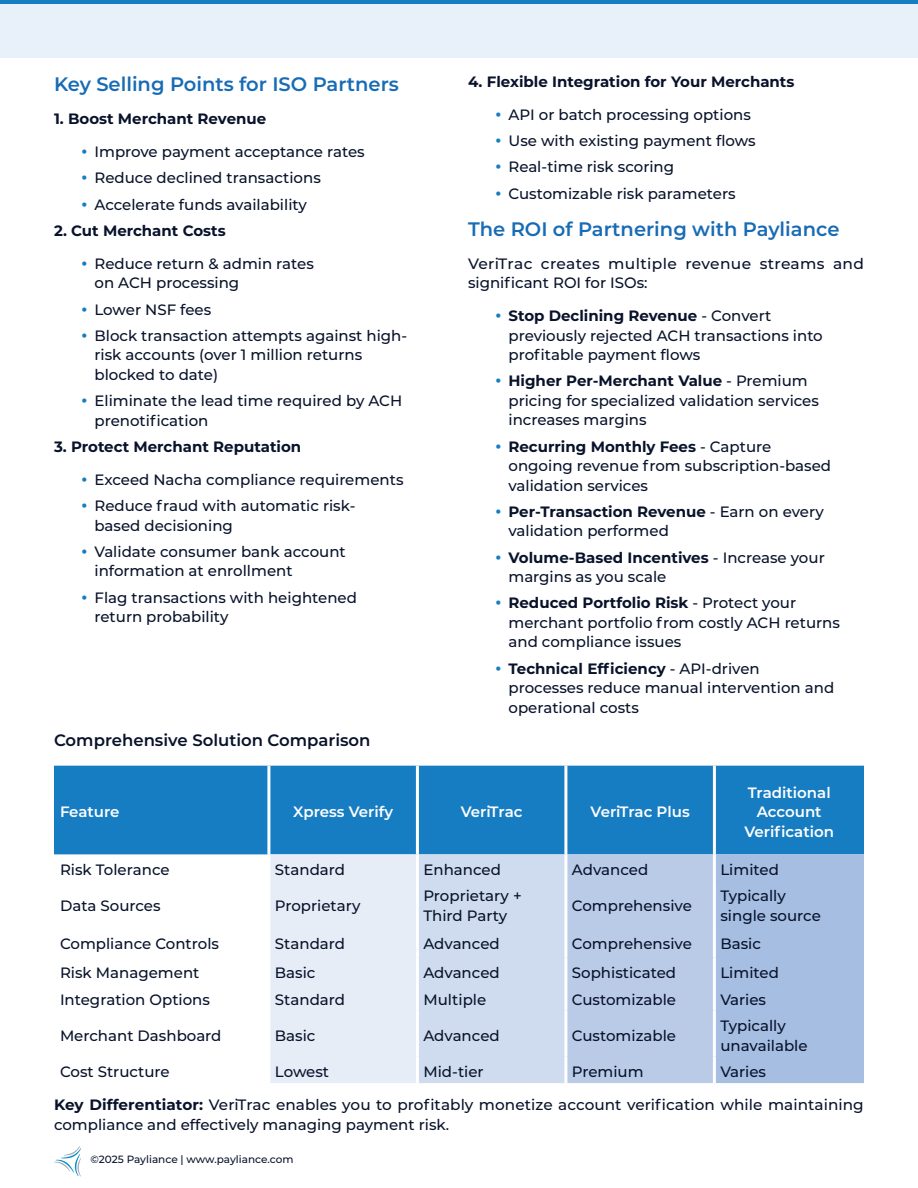
<style>
.page{position:relative;width:918px;height:1188px;background:#fff}
.page>*{position:absolute;margin:0;border:0;box-sizing:border-box;transform-origin:0 0}
.t1{font:600 19.5px "Montserrat";color:#186bb5}
.t2{font:600 16.5px "Montserrat";color:#08122a}
.t3{font:500 15px/19.5px "Montserrat";color:#08122a}
.t4{font:700 15px "Montserrat";color:#08122a}
.t5{font:600 15px/19.5px "Montserrat";color:#fff;text-align:center}
.t6{font:500 10.5px "Montserrat";color:#08122a}
.s1{font-weight:600;font-size:19.5px;color:#177dc2}
.s2{font-weight:700}
</style>
<div class="page">
<hr style="left:0;top:0;width:918px;height:4px;background:#177dc2">
<div style="left:0;top:4px;width:918px;height:54px;background:#e8f0f9"></div>
<svg style="left:54px;top:1146px;width:27px;height:31px"></svg>
<div style="left:54px;top:766px;width:810px;height:88px;background:#177dc2"></div>
<svg style="left:270px;top:854px;width:594px;height:229px;background:#c5d4ec"></svg>
<hr style="left:267px;top:766px;width:3px;height:88px;background:#fff">
<hr style="left:416px;top:766px;width:3px;height:88px;background:#fff">
<hr style="left:564px;top:766px;width:3px;height:88px;background:#fff">
<hr style="left:713px;top:766px;width:3px;height:88px;background:#fff">
<hr style="left:416px;top:854px;width:3px;height:27px;background:#fff">
<hr style="left:564px;top:854px;width:3px;height:27px;background:#fff">
<hr style="left:713px;top:854px;width:3px;height:27px;background:#fff">
<hr style="left:416px;top:881px;width:3px;height:46px;background:#fff">
<hr style="left:564px;top:881px;width:3px;height:46px;background:#fff">
<hr style="left:713px;top:881px;width:3px;height:46px;background:#fff">
<hr style="left:416px;top:927px;width:3px;height:31px;background:#fff">
<hr style="left:564px;top:927px;width:3px;height:31px;background:#fff">
<hr style="left:713px;top:927px;width:3px;height:31px;background:#fff">
<hr style="left:416px;top:958px;width:3px;height:26px;background:#fff">
<hr style="left:564px;top:958px;width:3px;height:26px;background:#fff">
<hr style="left:713px;top:958px;width:3px;height:26px;background:#fff">
<hr style="left:416px;top:984px;width:3px;height:27px;background:#fff">
<hr style="left:564px;top:984px;width:3px;height:27px;background:#fff">
<hr style="left:713px;top:984px;width:3px;height:27px;background:#fff">
<hr style="left:416px;top:1011px;width:3px;height:46px;background:#fff">
<hr style="left:564px;top:1011px;width:3px;height:46px;background:#fff">
<hr style="left:713px;top:1011px;width:3px;height:46px;background:#fff">
<hr style="left:416px;top:1057px;width:3px;height:26px;background:#fff">
<hr style="left:564px;top:1057px;width:3px;height:26px;background:#fff">
<hr style="left:713px;top:1057px;width:3px;height:26px;background:#fff">
<h1 class="t1" style="left:54px;top:70px;width:346px">Key Selling Points for ISO Partners</h1>
<p class="t4" style="left:54px;top:108px;width:214px">1. Boost Merchant Revenue</p>
<p class="t3" style="left:81px;top:142px;width:285px"><span class="s1">•</span> Improve payment acceptance rates</p>
<p class="t3" style="left:81px;top:168px;width:241px"><span class="s1">•</span> Reduce declined transactions</p>
<p class="t3" style="left:81px;top:194px;width:227px"><span class="s1">•</span> Accelerate funds availability</p>
<p class="t4" style="left:54px;top:220px;width:173px">2. Cut Merchant Costs</p>
<p class="t3" style="left:94px;top:253px;width:221px;text-indent:-14px"><span class="s1">•</span> Reduce return &amp; admin rates on ACH processing</p>
<p class="t3" style="left:81px;top:299px;width:132px"><span class="s1">•</span> Lower NSF fees</p>
<p class="t3" style="left:94px;top:325px;width:314px;text-indent:-14px"><span class="s1">•</span> Block transaction attempts against high&shy;risk accounts (over 1 million returns blocked to date)</p>
<p class="t3" style="left:94px;top:391px;width:309px;text-indent:-14px"><span class="s1">•</span> Eliminate the lead time required by ACH prenotification</p>
<p class="t4" style="left:54px;top:436px;width:249px">3. Protect Merchant Reputation</p>
<p class="t3" style="left:81px;top:469px;width:324px"><span class="s1">•</span> Exceed Nacha compliance requirements</p>
<p class="t3" style="left:94px;top:496px;width:262px;text-indent:-14px"><span class="s1">•</span> Reduce fraud with automatic risk&shy;based decisioning</p>
<p class="t3" style="left:94px;top:541px;width:253px;text-indent:-14px"><span class="s1">•</span> Validate consumer bank account information at enrollment</p>
<p class="t3" style="left:94px;top:587px;width:264px;text-indent:-14px"><span class="s1">•</span> Flag transactions with heightened return probability</p>
<p class="t2" style="left:54px;top:729px;width:318px">Comprehensive Solution Comparison</p>
<p class="t4" style="left:468px;top:71px;width:328px">4. Flexible Integration for Your Merchants</p>
<p class="t3" style="left:495px;top:104px;width:257px"><span class="s1">•</span> API or batch processing options</p>
<p class="t3" style="left:495px;top:130px;width:262px"><span class="s1">•</span> Use with existing payment flows</p>
<p class="t3" style="left:495px;top:157px;width:181px"><span class="s1">•</span> Real-time risk scoring</p>
<p class="t3" style="left:495px;top:183px;width:242px"><span class="s1">•</span> Customizable risk parameters</p>
<h1 class="t1" style="left:468px;top:215px;width:373px">The ROI of Partnering with Payliance</h1>
<p class="t3" style="left:468px;top:253px;width:398px">VeriTrac creates multiple revenue streams and significant ROI for ISOs:</p>
<p class="t3" style="left:508px;top:305px;width:316px;text-indent:-14px"><span class="s1">•</span> <span class="s2">Stop Declining Revenue</span> - Convert previously rejected ACH transactions into profitable payment flows</p>
<p class="t3" style="left:508px;top:371px;width:312px;text-indent:-14px"><span class="s1">•</span> <span class="s2">Higher Per-Merchant Value</span> - Premium pricing for specialized validation services increases margins</p>
<p class="t3" style="left:508px;top:436px;width:324px;text-indent:-14px"><span class="s1">•</span> <span class="s2">Recurring Monthly Fees</span> - Capture ongoing revenue from subscription-based validation services</p>
<p class="t3" style="left:508px;top:501px;width:317px;text-indent:-14px"><span class="s1">•</span> <span class="s2">Per-Transaction Revenue</span> - Earn on every validation performed</p>
<p class="t3" style="left:508px;top:547px;width:318px;text-indent:-14px"><span class="s1">•</span> <span class="s2">Volume-Based Incentives</span> - Increase your margins as you scale</p>
<p class="t3" style="left:508px;top:593px;width:333px;text-indent:-14px"><span class="s1">•</span> <span class="s2">Reduced Portfolio Risk</span> - Protect your merchant portfolio from costly ACH returns and compliance issues</p>
<p class="t3" style="left:508px;top:658px;width:327px;text-indent:-14px"><span class="s1">•</span> <span class="s2">Technical Efficiency</span> - API-driven processes reduce manual intervention and operational costs</p>
<p class="t5" style="left:60px;top:802px;width:61px">Feature</p>
<p class="t5" style="left:293px;top:802px;width:101px">Xpress Verify</p>
<p class="t5" style="left:461px;top:802px;width:63px">VeriTrac</p>
<p class="t5" style="left:591px;top:802px;width:101px">VeriTrac Plus</p>
<p class="t5" style="left:744px;top:782px;width:91px">Traditional<br>Account<br>Verification</p>
<p class="t3" style="left:60px;top:859px;width:111px">Risk Tolerance</p>
<p class="t3" style="left:275px;top:859px;width:72px">Standard</p>
<p class="t3" style="left:423px;top:859px;width:79px">Enhanced</p>
<p class="t3" style="left:572px;top:859px;width:78px">Advanced</p>
<p class="t3" style="left:720px;top:859px;width:60px">Limited</p>
<p class="t3" style="left:60px;top:896px;width:102px">Data Sources</p>
<p class="t3" style="left:275px;top:896px;width:87px">Proprietary</p>
<p class="t3" style="left:423px;top:886px;width:100px">Proprietary +<br>Third Party</p>
<p class="t3" style="left:572px;top:896px;width:121px">Comprehensive</p>
<p class="t3" style="left:720px;top:886px;width:102px">Typically single source</p>
<p class="t3" style="left:60px;top:934px;width:161px">Compliance Controls</p>
<p class="t3" style="left:275px;top:934px;width:72px">Standard</p>
<p class="t3" style="left:423px;top:934px;width:78px">Advanced</p>
<p class="t3" style="left:572px;top:934px;width:121px">Comprehensive</p>
<p class="t3" style="left:720px;top:934px;width:42px">Basic</p>
<p class="t3" style="left:60px;top:962px;width:141px">Risk Management</p>
<p class="t3" style="left:275px;top:962px;width:42px">Basic</p>
<p class="t3" style="left:423px;top:962px;width:78px">Advanced</p>
<p class="t3" style="left:572px;top:962px;width:106px">Sophisticated</p>
<p class="t3" style="left:720px;top:962px;width:60px">Limited</p>
<p class="t3" style="left:60px;top:989px;width:151px">Integration Options</p>
<p class="t3" style="left:275px;top:989px;width:72px">Standard</p>
<p class="t3" style="left:423px;top:989px;width:64px">Multiple</p>
<p class="t3" style="left:572px;top:989px;width:106px">Customizable</p>
<p class="t3" style="left:720px;top:989px;width:47px">Varies</p>
<p class="t3" style="left:60px;top:1025px;width:163px">Merchant Dashboard</p>
<p class="t3" style="left:275px;top:1025px;width:42px">Basic</p>
<p class="t3" style="left:423px;top:1025px;width:78px">Advanced</p>
<p class="t3" style="left:572px;top:1025px;width:106px">Customizable</p>
<p class="t3" style="left:720px;top:1015px;width:89px">Typically unavailable</p>
<p class="t3" style="left:60px;top:1061px;width:111px">Cost Structure</p>
<p class="t3" style="left:275px;top:1061px;width:56px">Lowest</p>
<p class="t3" style="left:423px;top:1061px;width:62px">Mid-tier</p>
<p class="t3" style="left:572px;top:1061px;width:73px">Premium</p>
<p class="t3" style="left:54px;top:1055px;width:811px;line-height:33px;text-indent:666px">Varies<br><span class="s2">Key Differentiator:</span> VeriTrac enables you to profitably monetize account verification while maintaining</p>
<p class="t3" style="left:54px;top:1114px;width:397px">compliance and effectively managing payment risk.</p>
<p class="t6" style="left:91px;top:1152px;width:205px">©2025 Payliance | www.payliance.com</p>
</div>
